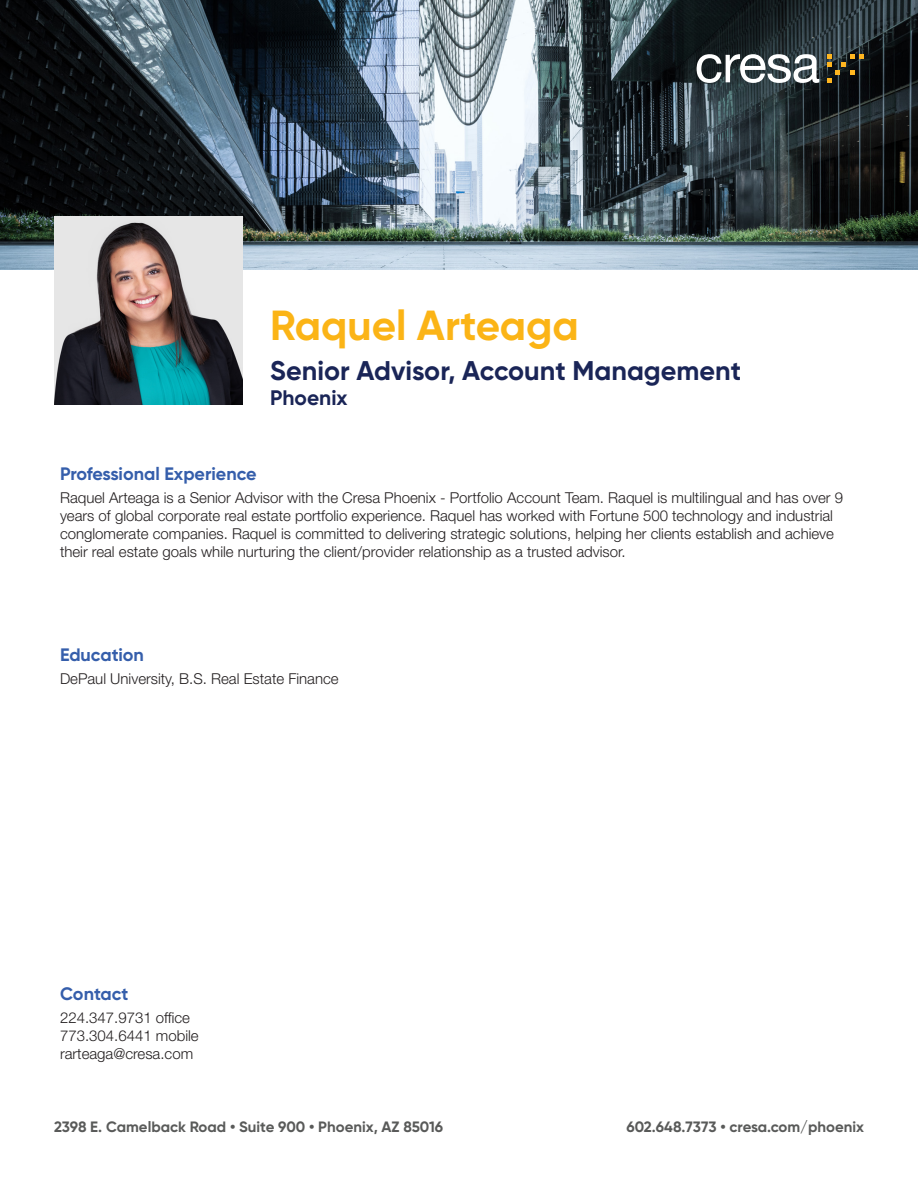
<style>
.page{position:relative;width:918px;height:1188px;background:#fff}
.page>*{position:absolute;margin:0;border:0;box-sizing:border-box;transform-origin:0 0}
.t1{font:700 42px "Gilroy";color:#fbb416}
.t2{font:700 27px "Gilroy";color:#1a2557}
.t3{font:700 21px "Gilroy";color:#1a2557}
.t4{font:700 18px "Gilroy";color:#355eab}
.t5{font:300 15px/18px "Helvetica Neue LT Std";color:#231f20}
.t6{font:700 15px "Gilroy";color:#595a59}
</style>
<div class="page">
<img style="left:0;top:0;width:918px;height:270px">
<img style="left:54px;top:216px;width:189px;height:189px">
<svg style="left:697px;top:54px;width:122px;height:29px"></svg>
<svg style="left:827px;top:54px;width:37px;height:29px"></svg>
<p class="t1" style="left:270px;top:299px;width:310px">Raquel Arteaga</p>
<p class="t2" style="left:270px;top:354px;width:473px">Senior Advisor, Account Management</p>
<p class="t3" style="left:270px;top:385px;width:79px">Phoenix</p>
<p class="t4" style="left:60px;top:462px;width:198px">Professional Experience</p>
<p class="t5" style="left:60px;top:488px;width:785px">Raquel Arteaga is a Senior Advisor with the Cresa Phoenix - Portfolio Account Team. Raquel is multilingual and has over 9 years of global corporate real estate portfolio experience. Raquel has worked with Fortune 500 technology and industrial conglomerate companies. Raquel is committed to delivering strategic solutions, helping her clients establish and achieve their real estate goals while nurturing the client/provider relationship as a trusted advisor.</p>
<p class="t4" style="left:60px;top:644px;width:86px">Education</p>
<p class="t5" style="left:60px;top:670px;width:280px">DePaul University, B.S. Real Estate Finance</p>
<p class="t4" style="left:60px;top:983px;width:70px">Contact</p>
<p class="t5" style="left:60px;top:1008px;width:132px">224.347.9731 office</p>
<p class="t5" style="left:60px;top:1026px;width:140px">773.304.6441 mobile</p>
<p class="t5" style="left:60px;top:1044px;width:135px">rarteaga@cresa.com</p>
<p class="t6" style="left:54px;top:1118px;width:391px">2398 E. Camelback Road • Suite 900 • Phoenix, AZ 85016</p>
<p class="t6" style="left:626px;top:1118px;width:239px">602.648.7373 • cresa.com/phoenix</p>
</div>
